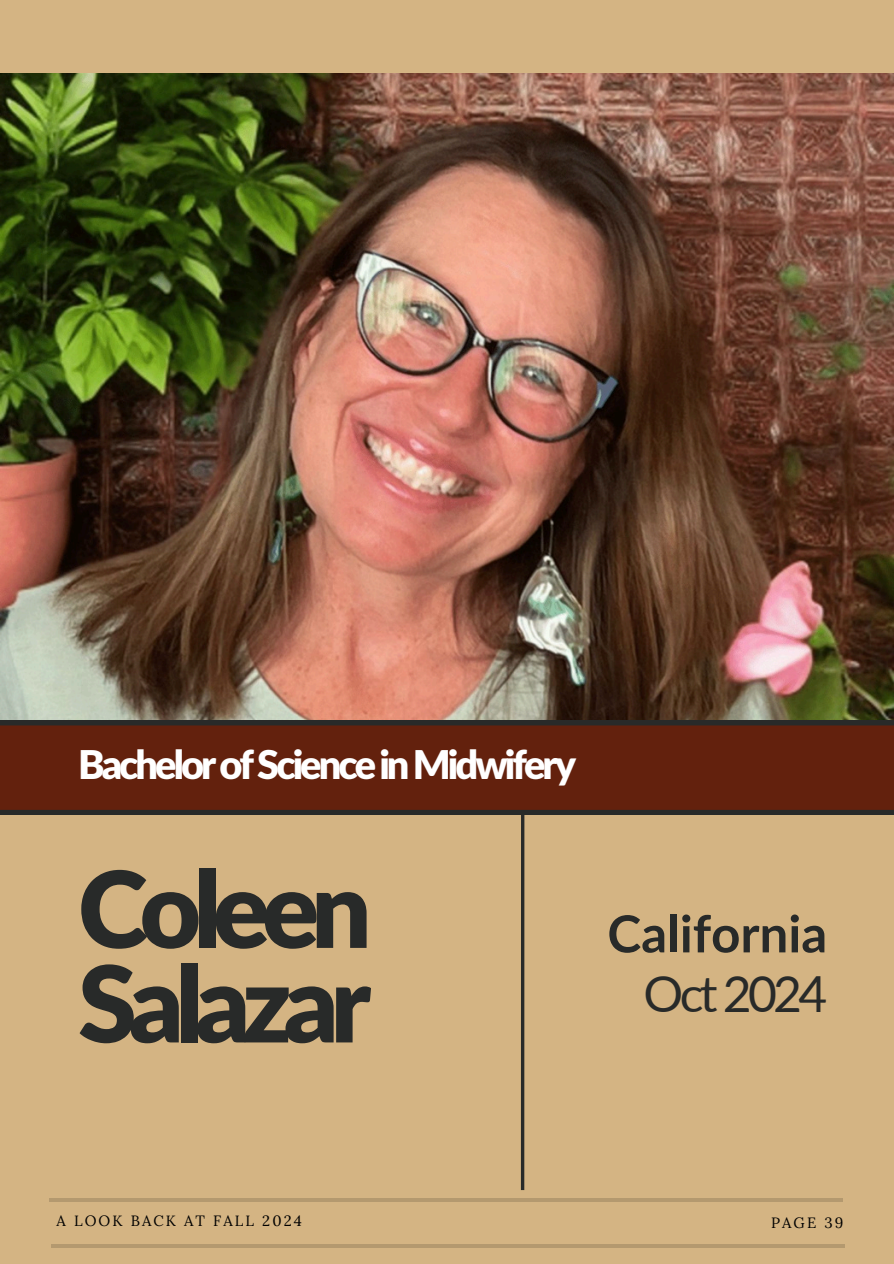
<style>
.page{position:relative;width:894px;height:1264px;background:#fff}
.page>*{position:absolute;margin:0;border:0;box-sizing:border-box;transform-origin:0 0}
.t1{font:900 105.9px/94.5px "Lato Latin";letter-spacing:-.075em;color:#282a29}
.t2{font:700 51px "Lato";color:#282a29}
.t3{font:49.8px "Lato";letter-spacing:-.075em;color:#282a29}
.t4{font:900 39.75px "Lato Latin";letter-spacing:-.075em;color:#fff}
.t5{font:14.85px "Lora";letter-spacing:.14em;color:#000}
</style>
<div class="page">
<div style="left:0;top:0;width:893px;height:1263px;background:#d4b483"></div>
<img style="left:0;top:73px;width:893px;height:648px">
<svg style="left:0;top:721px;width:893px;height:93px"></svg>
<svg style="left:520px;top:813px;width:4px;height:376px;fill:#282a29"></svg>
<hr style="left:49px;top:1198px;width:793px;height:3px;background:#000">
<hr style="left:51px;top:1244px;width:793px;height:3px;background:#000">
<h4 class="t4" style="left:78px;top:747px;width:499px">Bachelor of Science in Midwifery</h4>
<p class="t1" style="left:78px;top:868px;width:295px">Coleen<br>Salazar</p>
<p class="t2" style="left:607px;top:902px;width:221px">California</p>
<h1 class="t3" style="left:643px;top:962px;width:185px">Oct 2024</h1>
<h2 class="t5" style="left:57px;top:1211px;width:247px">A LOOK BACK AT FALL 2024</h2>
<h3 class="t5" style="left:770px;top:1212px;width:74px">PAGE 39</h3>
</div>
